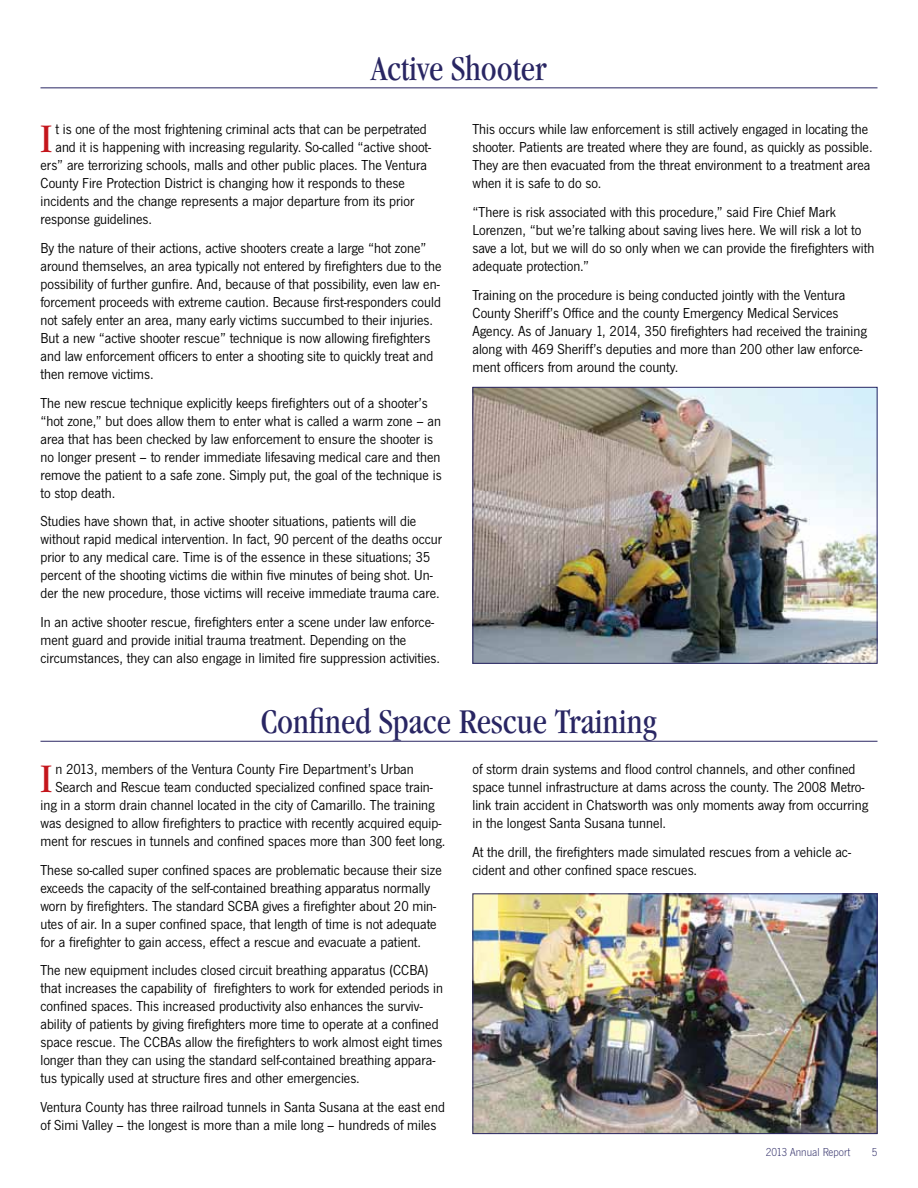
<style>
.page{position:relative;width:918px;height:1188px;background:#fff}
.page>*{position:absolute;margin:0;border:0;box-sizing:border-box;transform-origin:0 0}
.t1{font:condensed 42px "Garamond";color:#c4161c}
.t2{font:condensed 36px "Garamond";color:#292663}
.t3{font:15px/18px "News Got T";color:#000}
.t4{font:12px "News Got T Ligh";color:#292663}
</style>
<div class="page">
<hr style="left:41px;top:87px;width:837px;height:1px;background:#292663">
<img style="left:475px;top:389px;width:401px;height:273px">
<div style="left:473px;top:387px;width:405px;height:277px;border:1px solid #292663"></div>
<hr style="left:41px;top:741px;width:837px;height:1px;background:#292663">
<img style="left:475px;top:895px;width:401px;height:237px">
<div style="left:473px;top:893px;width:405px;height:241px;border:1px solid #292663"></div>
<h2 class="t2" style="left:371px;top:54px;width:177px">Active Shooter</h2>
<h1 class="t1" style="left:40px;top:122px;width:13px">I</h1>
<p class="t3" style="left:55px;top:121px;width:373px">t is one of the most frightening criminal acts that can be perpetrated</p>
<p class="t3" style="left:55px;top:139px;width:377px">and it is happening with increasing regularity. So-called “active shoot-</p>
<p class="t3" style="left:41px;top:157px;width:388px">ers” are terrorizing schools, malls and other public places. The Ventura</p>
<p class="t3" style="left:41px;top:175px;width:366px">County Fire Protection District is changing how it responds to these</p>
<p class="t3" style="left:41px;top:193px;width:375px">incidents and the change represents a major departure from its prior</p>
<p class="t3" style="left:41px;top:211px;width:113px">response guidelines.</p>
<p class="t3" style="left:41px;top:239px;width:402px">By the nature of their actions, active shooters create a large “hot zone” around themselves, an area typically not entered by firefighters due to the possibility of further gunfire. And, because of that possibility, even law en&shy;forcement proceeds with extreme caution. Because first-responders could not safely enter an area, many early victims succumbed to their injuries.<br>But a new “active shooter rescue” technique is now allowing firefighters and law enforcement officers to enter a shooting site to quickly treat and then remove victims.</p>
<p class="t3" style="left:41px;top:394px;width:403px">The new rescue technique explicitly keeps firefighters out of a shooter’s “hot zone,” but does allow them to enter what is called a warm zone – an area that has been checked by law enforcement to ensure the shooter is no longer present – to render immediate lifesaving medical care and then remove the patient to a safe zone. Simply put, the goal of the technique is to stop death.</p>
<p class="t3" style="left:41px;top:513px;width:403px">Studies have shown that, in active shooter situations, patients will die without rapid medical intervention. In fact, 90 percent of the deaths occur prior to any medical care. Time is of the essence in these situations; 35 percent of the shooting victims die within five minutes of being shot. Un&shy;der the new procedure, those victims will receive immediate trauma care.</p>
<p class="t3" style="left:41px;top:614px;width:401px">In an active shooter rescue, firefighters enter a scene under law enforce&shy;ment guard and provide initial trauma treatment. Depending on the circumstances, they can also engage in limited fire suppression activities.</p>
<p class="t3" style="left:473px;top:121px;width:402px">This occurs while law enforcement is still actively engaged in locating the shooter. Patients are treated where they are found, as quickly as possible.<br>They are then evacuated from the threat environment to a treatment area when it is safe to do so.</p>
<p class="t3" style="left:473px;top:203px;width:403px">“There is risk associated with this procedure,” said Fire Chief Mark Lorenzen, “but we’re talking about saving lives here. We will risk a lot to save a lot, but we will do so only when we can provide the firefighters with adequate protection.”</p>
<p class="t3" style="left:473px;top:286px;width:396px">Training on the procedure is being conducted jointly with the Ventura County Sheriff’s Office and the county Emergency Medical Services Agency. As of January 1, 2014, 350 firefighters had received the training along with 469 Sheriff’s deputies and more than 200 other law enforce&shy;ment officers from around the county.</p>
<h2 class="t2" style="left:261px;top:708px;width:397px">Confined Space Rescue Training</h2>
<p class="t3" style="left:55px;top:760px;width:360px">n 2013, members of the Ventura County Fire Department’s Urban</p>
<p class="t3" style="left:55px;top:778px;width:379px">Search and Rescue team conducted specialized confined space train-</p>
<p class="t3" style="left:41px;top:796px;width:396px">ing in a storm drain channel located in the city of Camarillo. The training</p>
<p class="t3" style="left:41px;top:814px;width:402px">was designed to allow firefighters to practice with recently acquired equip-</p>
<p class="t3" style="left:41px;top:832px;width:407px">ment for rescues in tunnels and confined spaces more than 300 feet long.</p>
<p class="t3" style="left:41px;top:861px;width:403px">These so-called super confined spaces are problematic because their size exceeds the capacity of the self-contained breathing apparatus normally worn by firefighters. The standard SCBA gives a firefighter about 20 min&shy;utes of air. In a super confined space, that length of time is not adequate for a firefighter to gain access, effect a rescue and evacuate a patient.</p>
<p class="t3" style="left:41px;top:962px;width:404px">The new equipment includes closed circuit breathing apparatus (CCBA) that increases the capability of firefighters to work for extended periods in confined spaces. This increased productivity also enhances the surviv&shy;ability of patients by giving firefighters more time to operate at a confined space rescue. The CCBAs allow the firefighters to work almost eight times longer than they can using the standard self-contained breathing appara&shy;tus typically used at structure fires and other emergencies.</p>
<p class="t3" style="left:41px;top:1099px;width:406px">Ventura County has three railroad tunnels in Santa Susana at the east end of Simi Valley – the longest is more than a mile long – hundreds of miles</p>
<h1 class="t1" style="left:40px;top:762px;width:13px">I</h1>
<p class="t3" style="left:473px;top:760px;width:397px">of storm drain systems and flood control channels, and other confined space tunnel infrastructure at dams across the county. The 2008 Metro&shy;link train accident in Chatsworth was only moments away from occurring in the longest Santa Susana tunnel.</p>
<p class="t3" style="left:473px;top:843px;width:380px">At the drill, the firefighters made simulated rescues from a vehicle ac&shy;cident and other confined space rescues.</p>
<p class="t4" style="left:766px;top:1147px;width:86px">2013 Annual Report</p>
<p class="t4" style="left:872px;top:1147px;width:7px">5</p>
</div>
